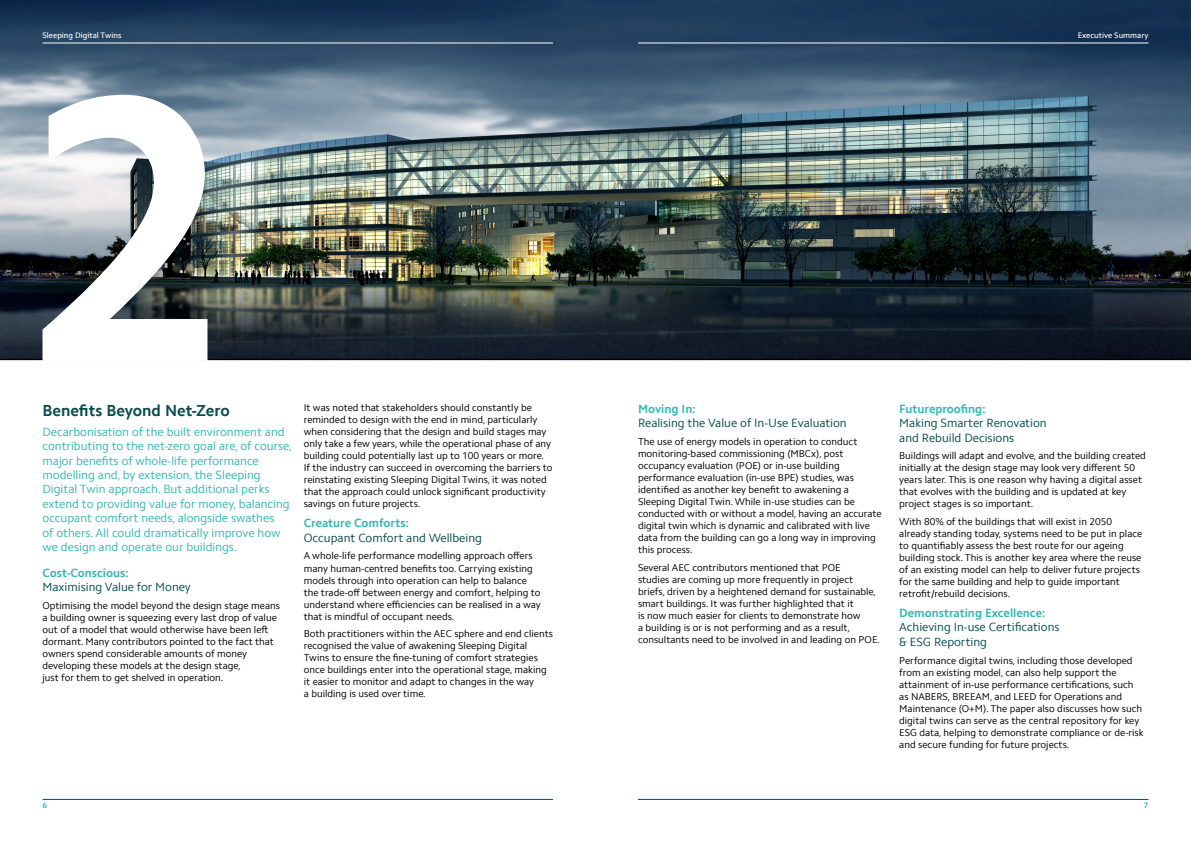
<style>
.page{position:relative;width:1191px;height:842px;background:#fff}
.page>*{position:absolute;margin:0;border:0;box-sizing:border-box;transform-origin:0 0}
.t1{font:700 16px "Camphor Pro";color:#074c4e}
.t2{font:12px/14.4px "Camphor Pro";color:#35b6b4}
.t3{font:12px/14.4px "Camphor Pro";color:#074c4e}
.t4{font:700 12px "Camphor Pro";color:#35b6b4}
.t5{font:10px/12px "Camphor Pro";color:#000}
.t6{font:500 8px "Camphor Pro";color:#fff}
.t7{font:700 8px "Camphor Pro";color:#35b6b4}
</style>
<div class="page">
<img style="left:0;top:0;width:1191px;height:359px">
<hr style="left:43px;top:43px;width:510px;height:1px;background:#fff">
<hr style="left:43px;top:799px;width:510px;height:1px;background:#074c4e">
<hr style="left:638px;top:799px;width:510px;height:1px;background:#074c4e">
<hr style="left:638px;top:43px;width:510px;height:1px;background:#fff">
<svg style="left:42px;top:95px;width:165px;height:266px"></svg>
<p class="t6" style="left:43px;top:31px;width:80px">Sleeping Digital Twins</p>
<p class="t6" style="left:1077px;top:31px;width:72px">Executive Summary</p>
<h1 class="t1" style="left:43px;top:401px;width:189px">Benefits Beyond Net-Zero</h1>
<p class="t2" style="left:43px;top:424px;width:251px">Decarbonisation of the built environment and contributing to the net-zero goal are, of course, major benefits of whole-life performance modelling and, by extension, the Sleeping Digital Twin approach. But additional perks extend to providing value for money, balancing occupant comfort needs, alongside swathes<br>of others. All could dramatically improve how we design and operate our buildings.</p>
<p class="t4" style="left:43px;top:565px;width:88px">Cost-Conscious:</p>
<p class="t3" style="left:43px;top:580px;width:150px">Maximising Value for Money</p>
<p class="t5" style="left:43px;top:599px;width:239px">Optimising the model beyond the design stage means a building owner is squeezing every last drop of value out of a model that would otherwise have been left dormant. Many contributors pointed to the fact that owners spend considerable amounts of money developing these models at the design stage,<br>just for them to get shelved in operation.</p>
<p class="t5" style="left:304px;top:402px;width:250px">It was noted that stakeholders should constantly be reminded to design with the end in mind, particularly when considering that the design and build stages may only take a few years, while the operational phase of any building could potentially last up to 100 years or more.<br>If the industry can succeed in overcoming the barriers to reinstating existing Sleeping Digital Twins, it was noted that the approach could unlock significant productivity savings on future projects.</p>
<p class="t4" style="left:304px;top:516px;width:106px">Creature Comforts:</p>
<p class="t3" style="left:304px;top:530px;width:180px">Occupant Comfort and Wellbeing</p>
<p class="t5" style="left:304px;top:550px;width:238px">A whole-life performance modelling approach offers many human-centred benefits too. Carrying existing models through into operation can help to balance the trade-off between energy and comfort, helping to understand where efficiencies can be realised in a way that is mindful of occupant needs.</p>
<p class="t5" style="left:304px;top:628px;width:251px">Both practitioners within the AEC sphere and end clients recognised the value of awakening Sleeping Digital Twins to ensure the fine-tuning of comfort strategies once buildings enter into the operational stage, making it easier to monitor and adapt to changes in the way<br>a building is used over time.</p>
<p class="t4" style="left:638px;top:402px;width:59px">Moving In:</p>
<p class="t3" style="left:638px;top:416px;width:210px">Realising the Value of In-Use Evaluation</p>
<p class="t5" style="left:638px;top:435px;width:245px">The use of energy models in operation to conduct monitoring-based commissioning (MBCx), post occupancy evaluation (POE) or in-use building performance evaluation (in-use BPE) studies, was identified as another key benefit to awakening a Sleeping Digital Twin. While in-use studies can be conducted with or without a model, having an accurate digital twin which is dynamic and calibrated with live data from the building can go a long way in improving this process.</p>
<p class="t5" style="left:638px;top:561px;width:243px">Several AEC contributors mentioned that POE<br>studies are coming up more frequently in project briefs, driven by a heightened demand for sustainable, smart buildings. It was further highlighted that it<br>is now much easier for clients to demonstrate how<br>a building is or is not performing and as a result, consultants need to be involved in and leading on POE.</p>
<p class="t4" style="left:899px;top:402px;width:88px">Futureproofing:</p>
<p class="t3" style="left:899px;top:416px;width:149px">Making Smarter Renovation and Rebuild Decisions</p>
<p class="t5" style="left:899px;top:450px;width:248px">Buildings will adapt and evolve, and the building created initially at the design stage may look very different 50 years later. This is one reason why having a digital asset that evolves with the building and is updated at key project stages is so important.</p>
<p class="t5" style="left:899px;top:515px;width:244px">With 80% of the buildings that will exist in 2050 already standing today, systems need to be put in place to quantifiably assess the best route for our ageing building stock. This is another key area where the reuse of an existing model can help to deliver future projects for the same building and help to guide important retrofit/rebuild decisions.</p>
<p class="t4" style="left:899px;top:606px;width:147px">Demonstrating Excellence:</p>
<p class="t3" style="left:899px;top:620px;width:162px">Achieving In-use Certifications &amp; ESG Reporting</p>
<p class="t5" style="left:899px;top:654px;width:246px">Performance digital twins, including those developed from an existing model, can also help support the attainment of in-use performance certifications, such as NABERS, BREEAM, and LEED for Operations and Maintenance (O+M). The paper also discusses how such digital twins can serve as the central repository for key ESG data, helping to demonstrate compliance or de-risk and secure funding for future projects.</p>
<p class="t7" style="left:43px;top:801px;width:6px">6</p>
<p class="t7" style="left:1144px;top:801px;width:6px">7</p>
</div>
